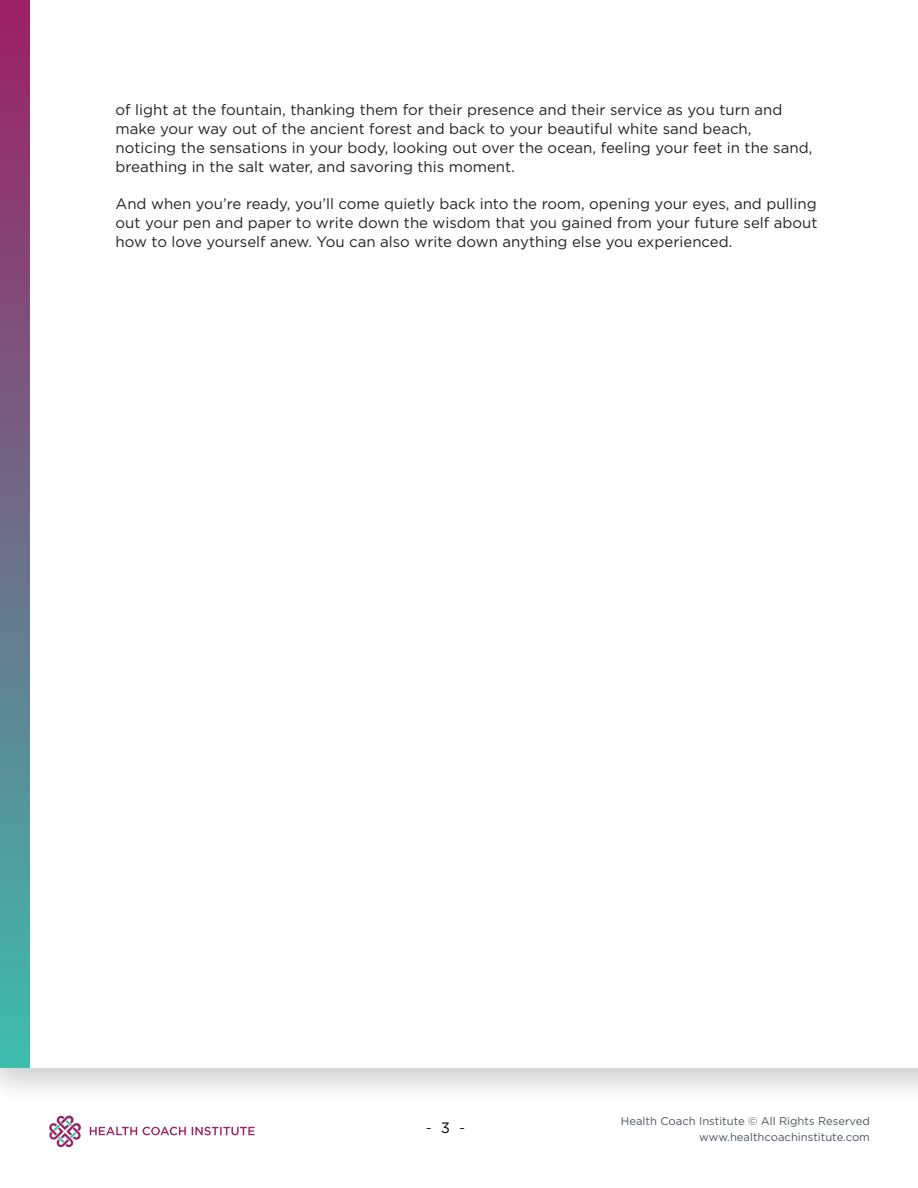
<style>
.page{position:relative;width:918px;height:1188px;background:#fff}
.page>*{position:absolute;margin:0;border:0;box-sizing:border-box;transform-origin:0 0}
.t1{font:15px/18.8px "Gotham";color:#222}
.t2{font:300 15px "Gotham";color:#000}
.t3{font:11.25px/16.5px "Gotham";color:#4d545d;text-align:right}
.s1{font-weight:400}
</style>
<div class="page">
<div style="left:0;top:0;width:918px;height:1107px;background:#000;opacity:.2"></div>
<div style="left:0;top:0;width:918px;height:1068px;background:#fff"></div>
<div style="left:0;top:0;width:29px;height:1068px;background:linear-gradient(to bottom,#9d1f65,#3dbdad)"></div>
<svg style="left:90px;top:1127px;width:165px;height:8px"></svg>
<svg style="left:49px;top:1115px;width:32px;height:32px"></svg>
<p class="t1" style="left:116px;top:100px;width:698px">of light at the fountain, thanking them for their presence and their service as you turn and make your way out of the ancient forest and back to your beautiful white sand beach, noticing the sensations in your body, looking out over the ocean, feeling your feet in the sand, breathing in the salt water, and savoring this moment.</p>
<p class="t1" style="left:116px;top:194px;width:703px;text-align:justify">And when you’re ready, you’ll come quietly back into the room, opening your eyes, and pulling out your pen and paper to write down the wisdom that you gained from your future self about how to love yourself anew. You can also write down anything else you experienced.</p>
<p class="t2" style="left:426px;top:1119px;width:41px">- <span class="s1">3</span> -</p>
<p class="t3" style="left:621px;top:1112px;width:251px">Health Coach Institute © All Rights Reserved www.healthcoachinstitute.com</p>
</div>
